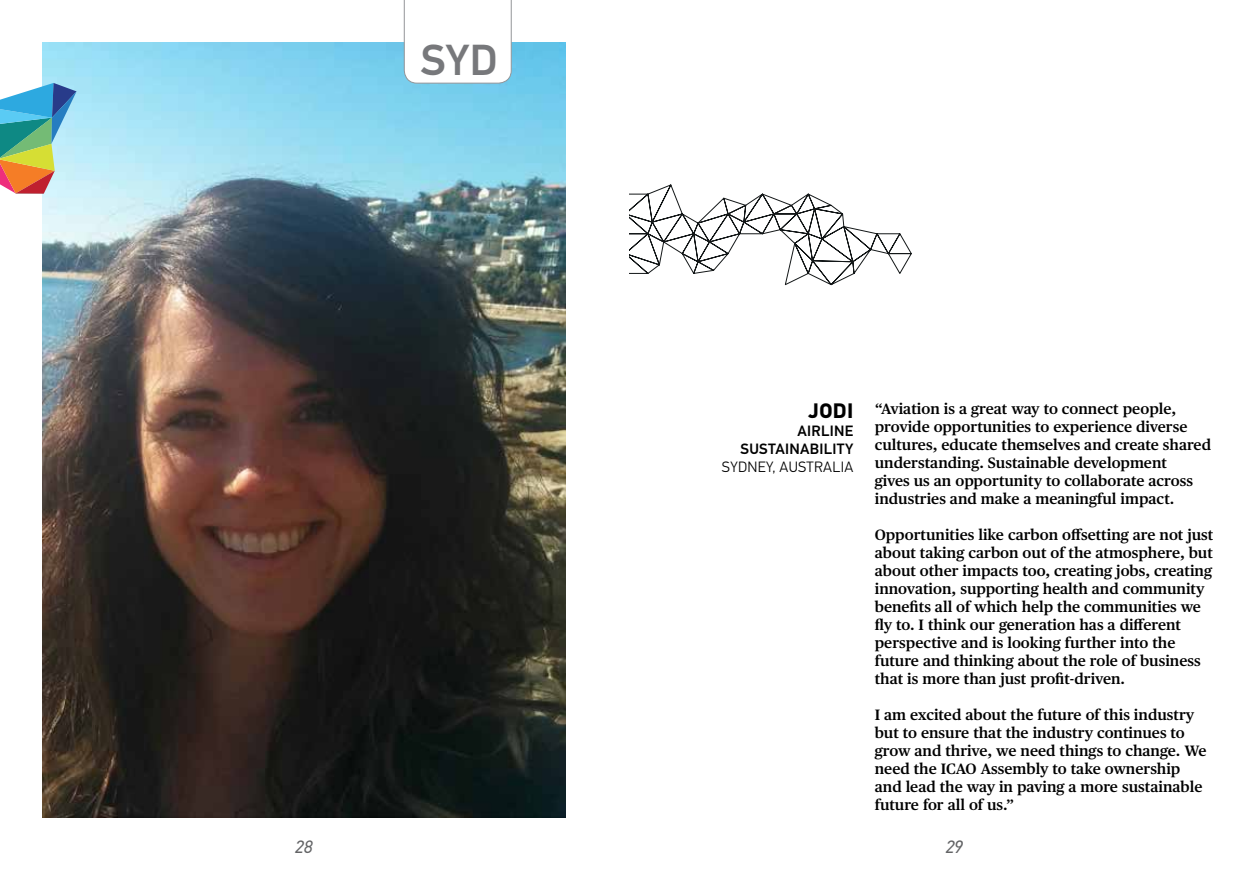
<style>
.page{position:relative;width:1259px;height:893px;background:#fff}
.page>*{position:absolute;margin:0;border:0;box-sizing:border-box;transform-origin:0 0}
.t1{font:500 43.5px "PFDIN Text Pro";color:#77787b}
.t2{font:700 21px "PFDIN Text Pro";color:#000}
.t3{font:italic 18px "PFDIN Text Pro";color:#636466}
.t4{font:600 15px/18px "Publico Text";color:#000}
.t5{font:500 15px/18px "PFDIN Text Pro";letter-spacing:.02em;color:#000;text-align:right}
.t6{font:300 15px "PFDIN Text Pro";letter-spacing:.02em;color:#000}
</style>
<div class="page">
<img style="left:43px;top:43px;width:523px;height:774px">
<svg style="left:0;top:83px;width:77px;height:111px;background:#8fb1a8"></svg>
<svg style="left:629px;top:184px;width:282px;height:101px"></svg>
<svg style="left:404px;top:0;width:107px;height:84px"></svg>
<h1 class="t1" style="left:421px;top:34px;width:78px">SYD</h1>
<h2 class="t2" style="left:808px;top:398px;width:47px">JODI</h2>
<p class="t5" style="left:740px;top:422px;width:114px">AIRLINE<br>SUSTAINABILITY</p>
<p class="t6" style="left:722px;top:458px;width:133px">SYDNEY, AUSTRALIA</p>
<p class="t4" style="left:874px;top:398px;width:338px">“Aviation is a great way to connect people, provide opportunities to experience diverse cultures, educate themselves and create shared understanding. Sustainable development<br>gives us an opportunity to collaborate across industries and make a meaningful impact.</p>
<p class="t4" style="left:874px;top:524px;width:340px">Opportunities like carbon offsetting are not just about taking carbon out of the atmosphere, but about other impacts too, creating jobs, creating innovation, supporting health and community benefits all of which help the communities we fly to. I think our generation has a different perspective and is looking further into the future and thinking about the role of business that is more than just profit-driven.</p>
<p class="t4" style="left:874px;top:704px;width:333px">I am excited about the future of this industry but to ensure that the industry continues to grow and thrive, we need things to change. We need the ICAO Assembly to take ownership and lead the way in paving a more sustainable future for all of us.”</p>
<p class="t3" style="left:295px;top:836px;width:19px">28</p>
<p class="t3" style="left:946px;top:836px;width:19px">29</p>
</div>
